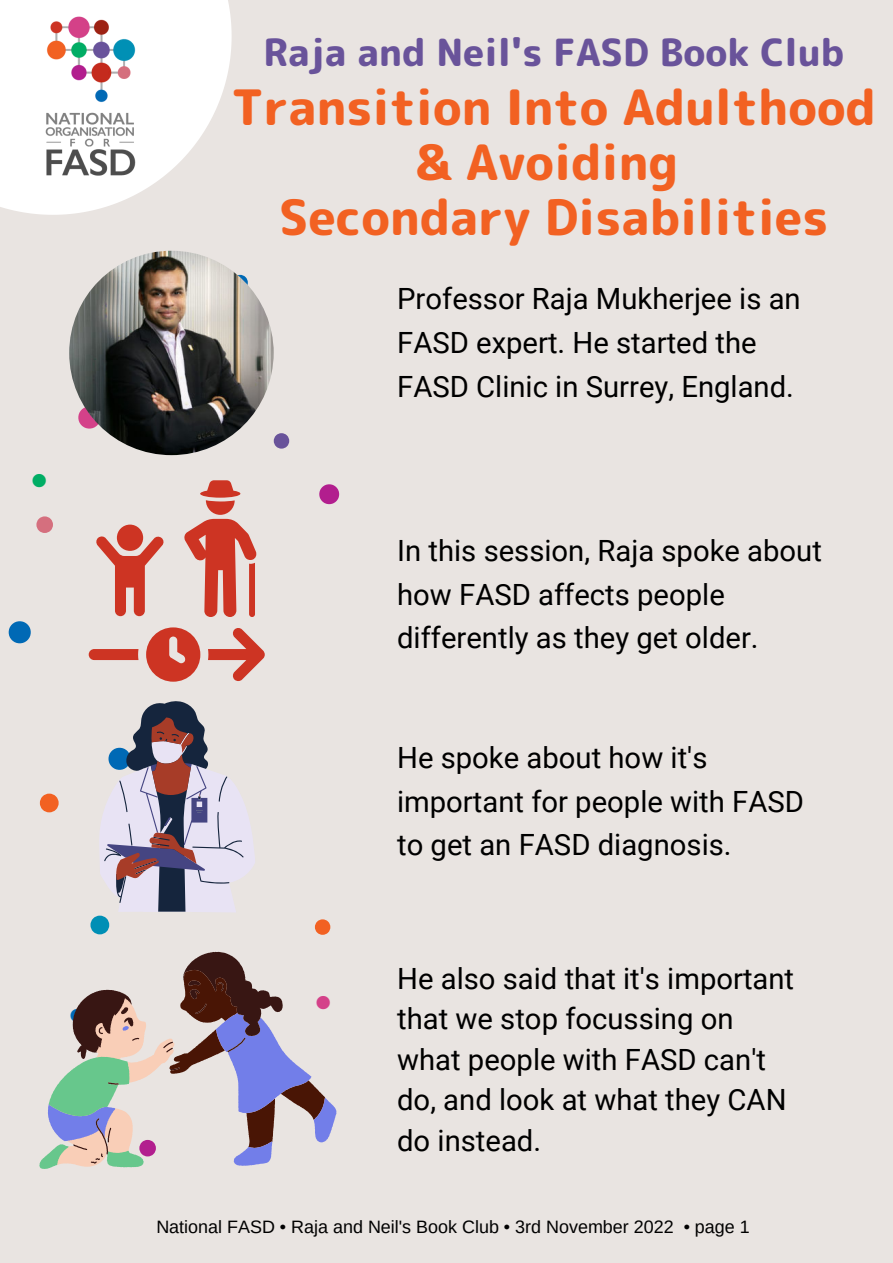
<style>
.page{position:relative;width:893px;height:1263px;background:#e9e4e1}
.page>*{position:absolute;margin:0;border:0;box-sizing:border-box;transform-origin:0 0}
.t1{font:800 75px "Rounded Mplus 1 c";color:#d44189}
.t2{font:800 75px "Rounded Mplus 1 c";color:#0069b5}
.t3{font:800 67.5px "Rounded Mplus 1 c";color:#b21e8e}
.t4{font:800 63.75px "Rounded Mplus 1 c";color:#008fb5}
.t5{font:800 63.75px "Rounded Mplus 1 c";color:#f26122}
.t6{font:800 56.25px "Rounded Mplus 1 c";color:#b21e8e}
.t7{font:800 56.25px "Rounded Mplus 1 c";color:#d56f7e}
.t8{font:800 52.5px "Rounded Mplus 1 c";color:#0069b5}
.t9{font:800 52.5px "Rounded Mplus 1 c";color:#f26122}
.t10{font:800 48.75px/55.1px "Rounded Mplus 1 c";color:#f26122;text-align:center}
.t11{font:800 45px "Rounded Mplus 1 c";color:#0069b5}
.t12{font:800 45px "Rounded Mplus 1 c";color:#d44189}
.t13{font:800 45px "Rounded Mplus 1 c";color:#00ad64}
.t14{font:800 37.5px "Rounded Mplus 1 c";color:#69539a}
.t15{font:29.25px/43.9px "Roboto";color:#000}
.t16{font:17.92px "Arimo";color:#000}
</style>
<div class="page">
<svg style="left:0;top:0;width:232px;height:215px;fill:#fff"></svg>
<img style="left:45px;top:16px;width:91px;height:160px">
<img style="left:69px;top:251px;width:205px;height:204px;border-radius:50%">
<svg style="left:184px;top:480px;width:73px;height:137px"></svg>
<svg style="left:96px;top:536px;width:68px;height:80px"></svg>
<div style="left:117px;top:525px;width:26px;height:26px;background:#cd3423;border-radius:50%"></div>
<svg style="left:89px;top:649px;width:49px;height:11px"></svg>
<svg style="left:208px;top:628px;width:57px;height:53px"></svg>
<svg style="left:146px;top:627px;width:54px;height:55px"></svg>
<svg style="left:99px;top:701px;width:156px;height:211px"></svg>
<svg style="left:39px;top:952px;width:297px;height:217px"></svg>
<h3 class="t13" style="left:28px;top:448px;width:25px">•</h3>
<h3 class="t7" style="left:30px;top:485px;width:31px">•</h3>
<h1 class="t2" style="left:0;top:579px;width:41px">•</h1>
<p class="t14" style="left:264px;top:25px;width:582px">Raja and Neil's FASD Book Club</p>
<h3 class="t10" style="left:232px;top:80px;width:646px">Transition Into Adulthood &amp; Avoiding<br>Secondary Disabilities</h3>
<h3 class="t8" style="left:226px;top:245px;width:29px">•</h3>
<h1 class="t1" style="left:70px;top:364px;width:227px">• <sub>•</sub></h1>
<h2 class="t3" style="left:311px;top:446px;width:37px">•</h2>
<p class="t15" style="left:397px;top:276px;width:405px">Professor Raja Mukherjee is an<br>FASD expert. He started the<br>FASD Clinic in Surrey, England.</p>
<p class="t15" style="left:397px;top:527px;width:426px">In this session, Raja spoke about how FASD affects people differently as they get older.</p>
<h3 class="t5" style="left:32px;top:758px;width:35px">•</h3>
<h1 class="t2" style="left:100px;top:705px;width:41px">•</h1>
<h3 class="t4" style="left:83px;top:880px;width:35px">•</h3>
<h3 class="t11" style="left:66px;top:984px;width:25px">•</h3>
<h3 class="t6" style="left:133px;top:1108px;width:31px">•</h3>
<h3 class="t9" style="left:309px;top:890px;width:29px">•</h3>
<h3 class="t12" style="left:311px;top:971px;width:25px">•</h3>
<p class="t15" style="left:397px;top:734px;width:408px">He spoke about how it's important for people with FASD to get an FASD diagnosis.</p>
<p class="t15" style="left:397px;top:957px;width:398px;line-height:40.5px">He also said that it's important that we stop focussing on what people with FASD can't do, and look at what they CAN do instead.</p>
<p class="t16" style="left:156px;top:1216px;width:595px">National FASD • Raja and Neil's Book Club • 3rd November 2022 • page 1</p>
</div>
